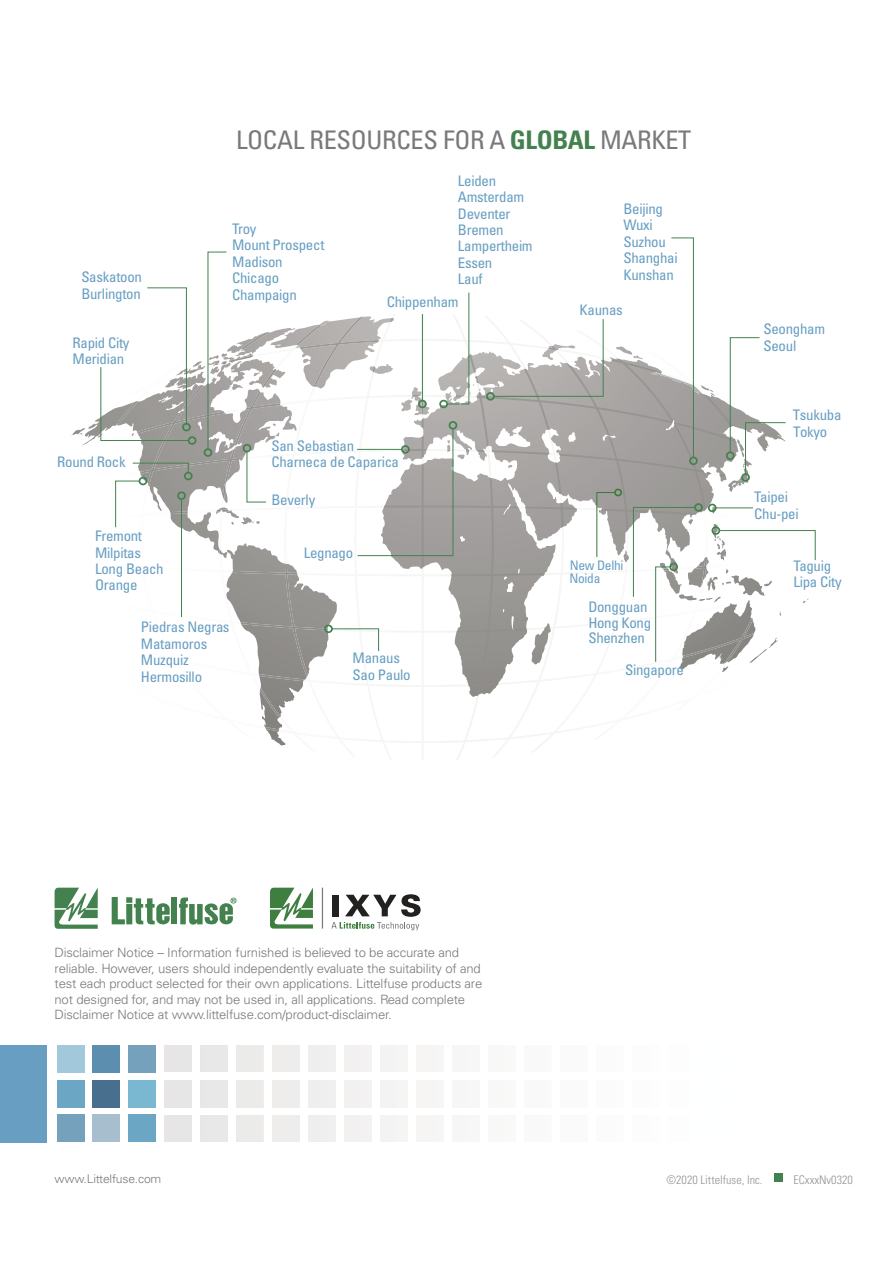
<style>
.page{position:relative;width:893px;height:1263px;background:#fff}
.page>*{position:absolute;margin:0;border:0;box-sizing:border-box;transform-origin:0 0}
.t1{font:condensed 25.65px "Univers LT Std";letter-spacing:-.015em;color:#7a7878}
.t2{font:condensed 14.55px/16.4px "Univers LT Std";letter-spacing:-.02em;color:#679ec2}
.t3{font:condensed 13.2px "Univers LT Std";letter-spacing:-.02em;color:#679ec2}
.t4{font:300 12.75px/15.6px "Univers LT Std";letter-spacing:-.015em;color:#7a7878}
.t5{font:300 condensed 11.85px "Univers LT Std";color:#959493}
.t6{font:300 11.85px "Univers LT Std";letter-spacing:-.015em;color:#7a7878}
.s1{font-weight:700;color:#43824e}
</style>
<div class="page">
<svg style="left:55px;top:887px;width:43px;height:42px"></svg>
<div style="left:172px;top:897px;width:5px;height:27px;background:#43824e"></div>
<svg style="left:179px;top:897px;width:57px;height:28px"></svg>
<svg style="left:112px;top:897px;width:58px;height:27px"></svg>
<svg style="left:270px;top:887px;width:43px;height:41px"></svg>
<svg style="left:331px;top:894px;width:90px;height:36px"></svg>
<hr style="left:322px;top:888px;width:1px;height:40px;background:#7a7878">
<svg style="left:262px;top:718px;width:21px;height:19px"></svg>
<svg style="left:71px;top:428px;width:15px;height:9px"></svg>
<svg style="left:265px;top:727px;width:14px;height:4px"></svg>
<div style="left:774px;top:1174px;width:8px;height:8px;background:#43824e"></div>
<div style="left:128px;top:1045px;width:28px;height:27px;background:#75a1bc"></div>
<div style="left:128px;top:1080px;width:28px;height:27px;background:#7ab8d1"></div>
<div style="left:128px;top:1115px;width:28px;height:27px;background:#6ba7c4"></div>
<div style="left:92px;top:1045px;width:28px;height:27px;background:#5c8eb0"></div>
<div style="left:92px;top:1080px;width:28px;height:27px;background:#486f8d"></div>
<div style="left:92px;top:1115px;width:28px;height:27px;background:#a6bece"></div>
<div style="left:57px;top:1045px;width:27px;height:27px;background:#a1c8db"></div>
<div style="left:57px;top:1080px;width:27px;height:27px;background:#6ba7c4"></div>
<div style="left:57px;top:1115px;width:27px;height:27px;background:#75a1bc"></div>
<div style="left:0;top:1045px;width:46px;height:97px;background:#679ec2"></div>
<svg style="left:98px;top:237px;width:718px;height:481px"></svg>
<div style="left:614px;top:489px;width:8px;height:7px;border:2px solid #3b793a;border-radius:50%"></div>
<p class="t2" style="left:81px;top:269px;width:62px">Saskatoon<br>Burlington</p>
<p class="t2" style="left:73px;top:334px;width:58px">Rapid City</p>
<p class="t2" style="left:73px;top:351px;width:53px">Meridian</p>
<p class="t2" style="left:57px;top:453px;width:70px">Round Rock</p>
<h1 class="t1" style="left:236px;top:124px;width:457px">LOCAL RESOURCES FOR A <span class="s1">GLOBAL</span> MARKET</h1>
<p class="t2" style="left:232px;top:220px;width:94px">Troy<br>Mount Prospect</p>
<p class="t2" style="left:232px;top:270px;width:66px">Chicago<br>Champaign</p>
<p class="t2" style="left:232px;top:253px;width:52px">Madison</p>
<p class="t2" style="left:458px;top:172px;width:76px">Leiden<br>Amsterdam<br>Deventer<br>Bremen<br>Lampertheim<br>Essen<br>Lauf</p>
<p class="t2" style="left:387px;top:293px;width:73px">Chippenham</p>
<p class="t2" style="left:623px;top:200px;width:56px">Beijing<br>Wuxi<br>Suzhou<br>Shanghai<br>Kunshan</p>
<p class="t2" style="left:580px;top:301px;width:45px">Kaunas</p>
<p class="t2" style="left:271px;top:437px;width:129px">San Sebastian<br>Charneca de Caparica</p>
<p class="t2" style="left:271px;top:491px;width:45px">Beverly</p>
<p class="t2" style="left:95px;top:528px;width:70px">Fremont<br>Milpitas<br>Long Beach<br>Orange</p>
<p class="t2" style="left:141px;top:619px;width:90px">Piedras Negras<br>Matamoros<br>Muzquiz</p>
<p class="t2" style="left:141px;top:668px;width:63px">Hermosillo</p>
<p class="t2" style="left:304px;top:545px;width:51px">Legnago</p>
<p class="t2" style="left:353px;top:650px;width:60px">Manaus<br>Sao Paulo</p>
<p class="t3" style="left:570px;top:557px;width:55px">New Delhi</p>
<p class="t3" style="left:569px;top:569px;width:33px">Noida</p>
<p class="t2" style="left:588px;top:598px;width:64px">Dongguan<br>Hong Kong</p>
<p class="t2" style="left:588px;top:629px;width:58px">Shenzhen</p>
<p class="t2" style="left:625px;top:662px;width:61px">Singapore</p>
<p class="t2" style="left:763px;top:321px;width:63px">Seongham<br>Seoul</p>
<p class="t2" style="left:793px;top:407px;width:50px;line-height:16.8px">Tsukuba<br>Tokyo</p>
<p class="t2" style="left:754px;top:489px;width:46px">Taipei<br>Chu-pei</p>
<p class="t2" style="left:793px;top:557px;width:50px">Taguig<br>Lipa City</p>
<p class="t4" style="left:55px;top:945px;width:429px">Disclaimer Notice – Information furnished is believed to be accurate and reliable. However, users should independently evaluate the suitability of and test each product selected for their own applications. Littelfuse products are not designed for, and may not be used in, all applications. Read complete Disclaimer Notice at www.littelfuse.com/product-disclaimer.</p>
<p class="t6" style="left:55px;top:1172px;width:108px">www.Littelfuse.com</p>
<p class="t5" style="left:666px;top:1172px;width:98px">©2020 Littelfuse, Inc.</p>
<p class="t5" style="left:793px;top:1172px;width:61px">ECxxxNv0320</p>
</div>
